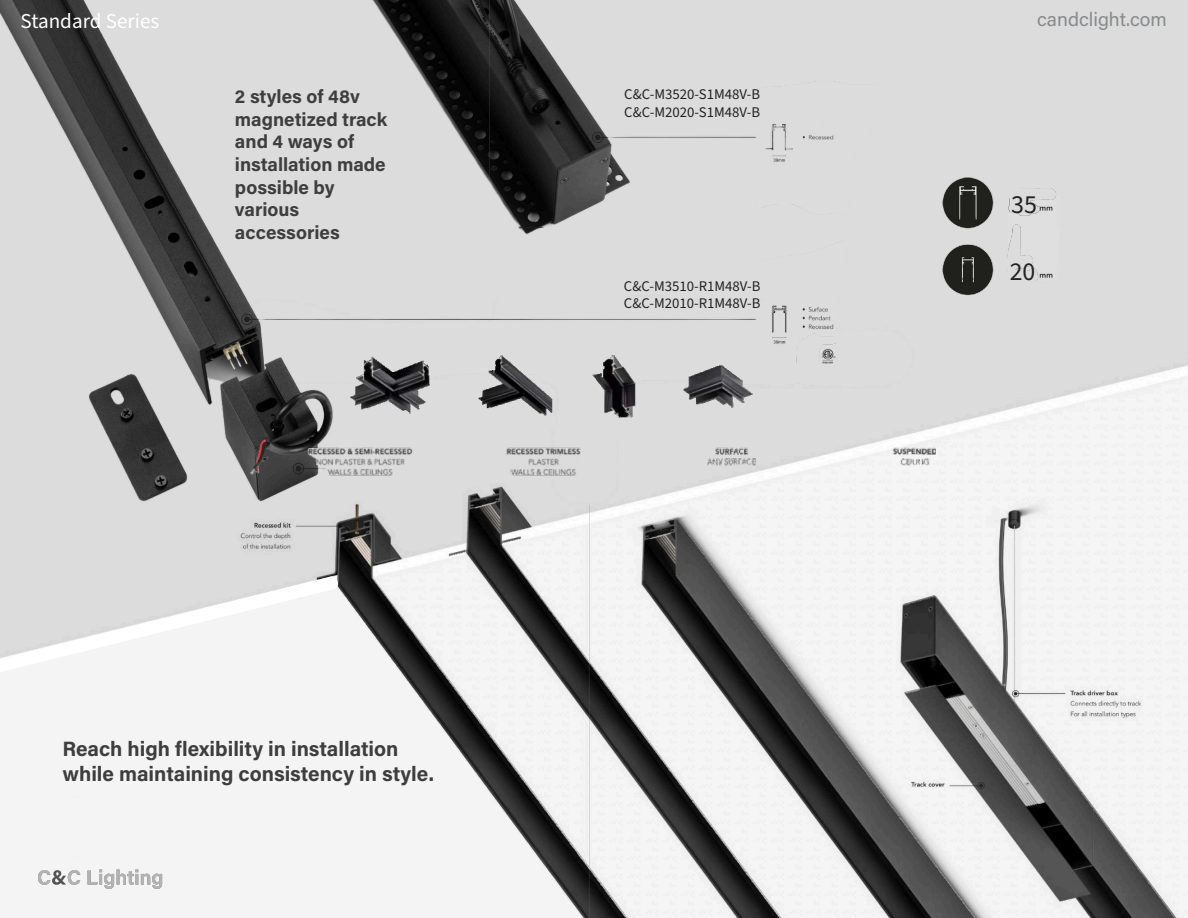
<style>
.page{position:relative;width:1188px;height:918px;background:#dcdcdc}
.page>*{position:absolute;margin:0;border:0;box-sizing:border-box;transform-origin:0 0}
.t1{font:26.1px "Source Sans 3";color:#222}
.t2{font:25.8px "Source Sans 3";color:#222}
.t3{font:21.15px "Source Sans 3";color:#fff}
.t4{font:700 20.7px/24.9px "Acumin Pro";color:#3e3e3f}
.t5{font:19.35px "Acumin Pro";color:#888a8c}
.t6{font:700 18.9px/22.6px "Acumin Pro";color:#3e3e3f}
.t7{font:14.85px/17.7px "Source Sans 3";color:#222}
.t8{font:14.7px/17.7px "Source Sans 3";color:#222}
</style>
<div class="page">
<img style="left:0;top:365px;width:1188px;height:553px">
<img style="left:0;top:0;width:886px;height:502px">
<div style="left:38px;top:775px;width:223px;height:114px;background:#f4f4f4"></div>
<img style="left:942px;top:177px;width:114px;height:118px">
<svg style="left:0;top:576px;width:338px;height:174px;fill:#f4f4f4"></svg>
<img style="left:308px;top:448px;width:627px;height:28px">
<img style="left:350px;top:355px;width:402px;height:63px">
<p class="t3" style="left:21px;top:7px;width:140px">Standard Series</p>
<p class="t6" style="left:235px;top:84px;width:154px">2 styles of 48v magnetized track and 4 ways of installation made possible by various accessories</p>
<p class="t4" style="left:63px;top:735px;width:373px">Reach high flexibility in installation while maintaining consistency in style.</p>
<p class="t7" style="left:624px;top:86px;width:137px">C&amp;C-M3520-S1M48V-B<br>C&amp;C-M2020-S1M48V-B</p>
<p class="t8" style="left:624px;top:277px;width:138px">C&amp;C-M3510-R1M48V-B<br>C&amp;C-M2010-R1M48V-B</p>
<p class="t5" style="left:1037px;top:6px;width:131px">candclight.com</p>
<h1 class="t1" style="left:1011px;top:188px;width:27px">35</h1>
<h2 class="t2" style="left:1010px;top:256px;width:27px">20</h2>
</div>
